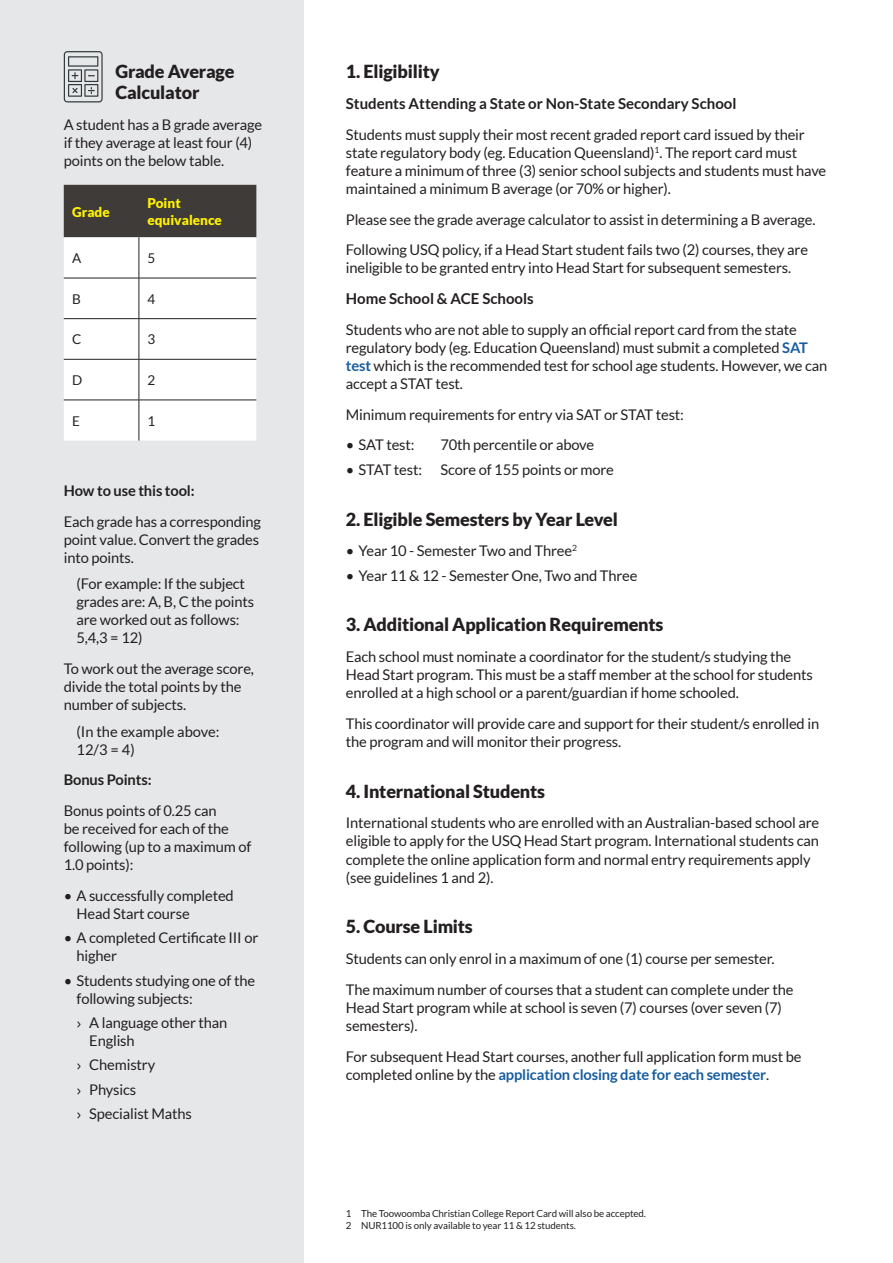
<style>
.page{position:relative;width:893px;height:1263px;background:#fff}
.page>*{position:absolute;margin:0;border:0;box-sizing:border-box;transform-origin:0 0}
.Sub_Heading{font:900 18px/21px "Lato";letter-spacing:-.01em;color:#231f20}
.subheading_2{font:700 15px "Lato";color:#231f20}
.Body{font:14.7px/18px "Lato";letter-spacing:-.01em;color:#231f20}
.body_indent{font:14.7px/18px "Lato";letter-spacing:-.01em;color:#231f20}
.Body-2{font:700 14.7px "Lato";letter-spacing:-.01em;color:#231f20}
.table_headers{font:900 13.5px/16.2px "Lato";color:#fff101}
.Body-3{font:13.5px "Lato";color:#231f20}
.footnote{font:9.75px "Lato";letter-spacing:-.01em;color:#231f20}
.s1{font-family:"Futura Std"}
.s2{font-weight:700;color:#175d9e}
</style>
<div class="page">
<div style="left:0;top:0;width:303px;height:1263px;background:#e6e7e9"></div>
<svg style="left:64px;top:185px;width:192px;height:256px;background:#d5d4d3"></svg>
<hr style="left:139px;top:237px;width:1px;height:41px;background:#231f20">
<hr style="left:139px;top:278px;width:1px;height:40px;background:#231f20">
<hr style="left:139px;top:319px;width:1px;height:40px;background:#231f20">
<hr style="left:139px;top:359px;width:1px;height:41px;background:#231f20">
<hr style="left:139px;top:400px;width:1px;height:41px;background:#231f20">
<hr style="left:64px;top:278px;width:75px;height:1px;background:#231f20">
<hr style="left:139px;top:278px;width:117px;height:1px;background:#231f20">
<hr style="left:64px;top:318px;width:75px;height:1px;background:#231f20">
<hr style="left:139px;top:318px;width:117px;height:1px;background:#231f20">
<hr style="left:64px;top:359px;width:75px;height:1px;background:#231f20">
<hr style="left:139px;top:359px;width:117px;height:1px;background:#231f20">
<hr style="left:64px;top:400px;width:75px;height:1px;background:#231f20">
<hr style="left:139px;top:400px;width:117px;height:1px;background:#231f20">
<svg style="left:64px;top:51px;width:39px;height:51px"></svg>
<p class="Sub_Heading" style="left:115px;top:61px;width:121px">Grade Average<br>Calculator</p>
<p class="Body" style="left:64px;top:116px;width:200px">A student has a B grade average if they average at least four (4) points on the below table.</p>
<p class="table_headers" style="left:72px;top:203px;width:39px">Grade</p>
<p class="table_headers" style="left:147px;top:195px;width:76px">Point equivalence</p>
<p class="Body-3" style="left:72px;top:251px;width:11px">A</p>
<p class="Body-3" style="left:147px;top:251px;width:9px">5</p>
<p class="Body-3" style="left:72px;top:291px;width:10px">B</p>
<p class="Body-3" style="left:147px;top:291px;width:9px">4</p>
<p class="Body-3" style="left:72px;top:332px;width:11px">C</p>
<p class="Body-3" style="left:147px;top:332px;width:9px">3</p>
<p class="Body-3" style="left:72px;top:373px;width:12px">D</p>
<p class="Body-3" style="left:147px;top:373px;width:9px">2</p>
<p class="Body-3" style="left:72px;top:413px;width:9px">E</p>
<p class="Body-3" style="left:147px;top:413px;width:9px">1</p>
<p class="Body-2" style="left:64px;top:482px;width:132px">How to use this tool:</p>
<p class="Body" style="left:64px;top:512px;width:199px">Each grade has a corresponding point value. Convert the grades into points.</p>
<p class="body_indent" style="left:77px;top:575px;width:179px">(For example: If the subject grades are: A, B, C the points are worked out as follows:<br>5,4,3 = 12)</p>
<p class="Body" style="left:64px;top:660px;width:192px">To work out the average score, divide the total points by the number of subjects.</p>
<p class="body_indent" style="left:77px;top:722px;width:145px">(In the example above:<br>12/3 = 4)</p>
<p class="Body-2" style="left:64px;top:772px;width:89px">Bonus Points:</p>
<p class="Body" style="left:64px;top:802px;width:189px">Bonus points of 0.25 can<br>be received for each of the following (up to a maximum of<br>1.0 points):</p>
<p class="Body" style="left:77px;top:886px;width:159px;text-indent:-13px">• A successfully completed<br>Head Start course</p>
<p class="Body" style="left:77px;top:929px;width:183px;text-indent:-13px">• A completed Certificate III or higher</p>
<p class="Body" style="left:77px;top:971px;width:180px;text-indent:-13px">• Students studying one of the following subjects:</p>
<p class="Body" style="left:89px;top:1014px;width:140px;text-indent:-13px"><span class="s1">›</span> A language other than<br>English</p>
<p class="Body" style="left:77px;top:1056px;width:80px"><span class="s1">›</span> Chemistry</p>
<p class="Body" style="left:77px;top:1080px;width:61px"><span class="s1">›</span> Physics</p>
<p class="Body" style="left:77px;top:1105px;width:117px"><span class="s1">›</span> Specialist Maths</p>
<p class="Sub_Heading" style="left:346px;top:61px;width:95px">1. Eligibility</p>
<p class="subheading_2" style="left:346px;top:95px;width:392px">Students Attending a State or Non-State Secondary School</p>
<p class="Body" style="left:346px;top:125px;width:482px">Students must supply their most recent graded report card issued by their state regulatory body (eg. Education Queensland)<sup>1</sup>. The report card must feature a minimum of three (3) senior school subjects and students must have maintained a minimum B average (or 70% or higher).</p>
<p class="Body" style="left:346px;top:210px;width:471px">Please see the grade average calculator to assist in determining a B average.</p>
<p class="Body" style="left:346px;top:241px;width:464px">Following USQ policy, if a Head Start student fails two (2) courses, they are ineligible to be granted entry into Head Start for subsequent semesters.</p>
<p class="subheading_2" style="left:346px;top:290px;width:189px">Home School &amp; ACE Schools</p>
<p class="Body" style="left:346px;top:320px;width:483px">Students who are not able to supply an official report card from the state regulatory body (eg. Education Queensland) must submit a completed <span class="s2">SAT test</span> which is the recommended test for school age students. However, we can accept a STAT test.</p>
<p class="Body" style="left:346px;top:405px;width:340px">Minimum requirements for entry via SAT or STAT test:</p>
<p class="Body" style="left:346px;top:436px;width:70px">• SAT test:</p>
<p class="Body" style="left:440px;top:436px;width:155px">70th percentile or above</p>
<p class="Body" style="left:346px;top:460px;width:270px">• STAT test: Score of 155 points or more</p>
<p class="Sub_Heading" style="left:346px;top:508px;width:274px">2. Eligible Semesters by Year Level</p>
<p class="Body" style="left:346px;top:542px;width:233px">• Year 10 - Semester Two and Three<sup>2</sup></p>
<p class="Body" style="left:346px;top:566px;width:293px">• Year 11 &amp; 12 - Semester One, Two and Three</p>
<p class="Sub_Heading" style="left:346px;top:614px;width:319px">3. Additional Application Requirements</p>
<p class="Body" style="left:346px;top:648px;width:469px">Each school must nominate a coordinator for the student/s studying the<br>Head Start program. This must be a staff member at the school for students enrolled at a high school or a parent/guardian if home schooled.</p>
<p class="Body" style="left:346px;top:714px;width:475px">This coordinator will provide care and support for their student/s enrolled in the program and will monitor their progress.</p>
<p class="Sub_Heading" style="left:346px;top:780px;width:201px">4. International Students</p>
<p class="Body" style="left:346px;top:814px;width:475px">International students who are enrolled with an Australian-based school are eligible to apply for the USQ Head Start program. International students can complete the online application form and normal entry requirements apply (see guidelines 1 and 2).</p>
<p class="Sub_Heading" style="left:346px;top:916px;width:129px">5. Course Limits</p>
<p class="Body" style="left:346px;top:949px;width:430px">Students can only enrol in a maximum of one (1) course per semester.</p>
<p class="Body" style="left:346px;top:980px;width:449px">The maximum number of courses that a student can complete under the<br>Head Start program while at school is seven (7) courses (over seven (7) semesters).</p>
<p class="Body" style="left:346px;top:1047px;width:457px">For subsequent Head Start courses, another full application form must be completed online by the <span class="s2">application closing date for each semester</span>.</p>
<p class="footnote" style="left:346px;top:1208px;width:302px">1 The Toowoomba Christian College Report Card will also be accepted.</p>
<p class="footnote" style="left:346px;top:1220px;width:232px">2 NUR1100 is only available to year 11 &amp; 12 students.</p>
</div>
